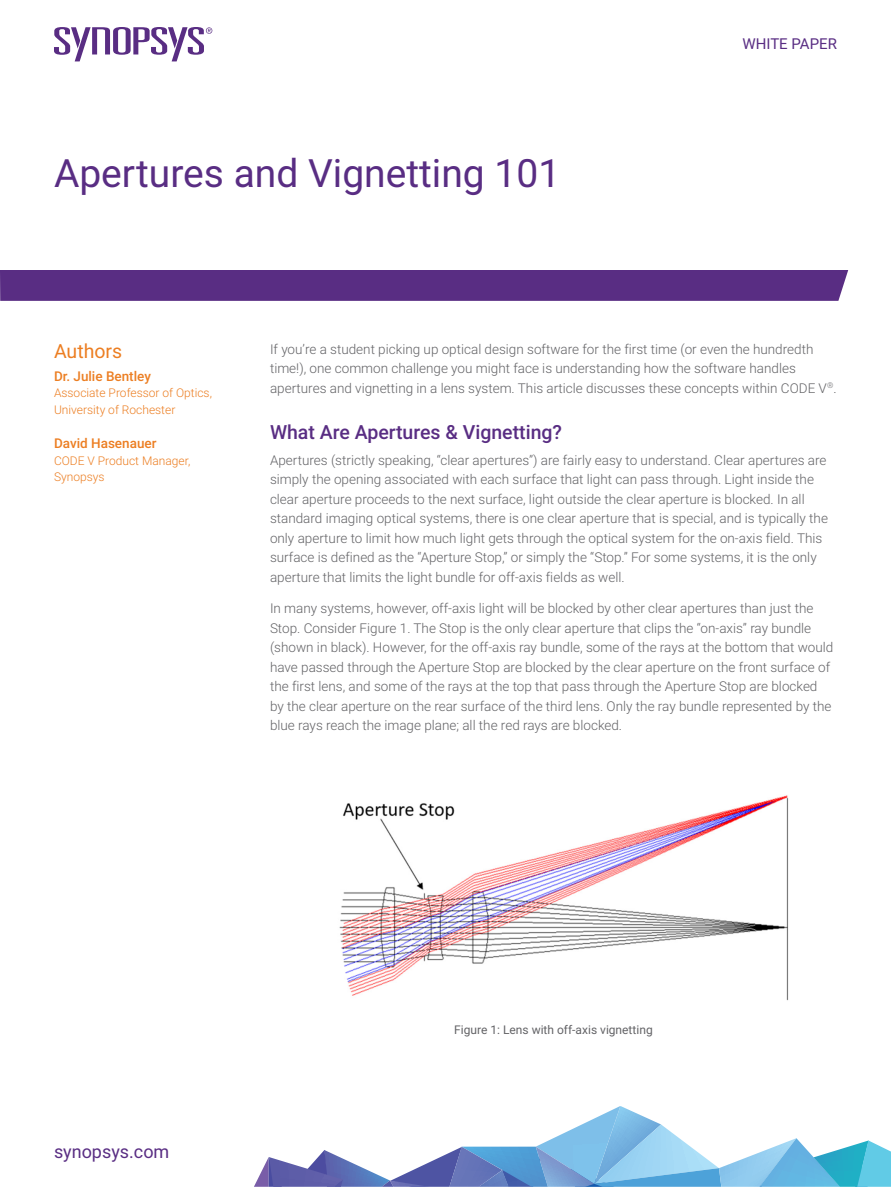
<style>
.page{position:relative;width:891px;height:1188px;background:#fff}
.page>*{position:absolute;margin:0;border:0;box-sizing:border-box;transform-origin:0 0}
.t1{font:39px "Roboto";color:#592d83}
.HEADING_1{font:500 19.5px "Roboto";color:#592d83}
.HEADING_1__AUTHOR{font:19.5px "Roboto";color:#ec7e22}
.t2{font:18px "Roboto";color:#592d83}
.t3{font:15px "Roboto";color:#592d83}
.BODY_COPY{font:300 13.5px/19.5px "Roboto";color:#636366}
.AUTHOR_TITLE{font:500 13.5px "Roboto";color:#ec7e22}
.AUTHOR_TITLE-2{font:300 12px/16.5px "Roboto";color:#ec7e22}
.FIGURE_CAPTION{font:12px "Roboto";color:#636366}
</style>
<div class="page">
<svg style="left:54px;top:27px;width:159px;height:35px"></svg>
<div style="left:0;top:270px;width:848px;height:31px;background:#592d83"></div>
<svg style="left:254px;top:1106px;width:637px;height:81px"></svg>
<img style="left:339px;top:795px;width:450px;height:206px">
<p class="t1" style="left:54px;top:146px;width:508px">Apertures and Vignetting 101</p>
<p class="t3" style="left:742px;top:33px;width:96px">WHITE PAPER</p>
<p class="HEADING_1__AUTHOR" style="left:54px;top:337px;width:70px">Authors</p>
<p class="AUTHOR_TITLE" style="left:54px;top:366px;width:98px">Dr. Julie Bentley</p>
<p class="AUTHOR_TITLE-2" style="left:54px;top:384px;width:159px">Associate Professor of Optics,<br>University of Rochester</p>
<p class="AUTHOR_TITLE" style="left:54px;top:434px;width:104px">David Hasenauer</p>
<p class="AUTHOR_TITLE-2" style="left:54px;top:452px;width:138px">CODE V Product Manager,<br>Synopsys</p>
<p class="BODY_COPY" style="left:270px;top:339px;width:568px">If you’re a student picking up optical design software for the first time (or even the hundredth time!), one common challenge you might face is understanding how the software handles apertures and vignetting in a lens system. This article discusses these concepts within CODE V<sup>®</sup>.</p>
<p class="HEADING_1" style="left:270px;top:418px;width:294px">What Are Apertures &amp; Vignetting?</p>
<p class="BODY_COPY" style="left:270px;top:450px;width:559px">Apertures (strictly speaking, “clear apertures”) are fairly easy to understand. Clear apertures are simply the opening associated with each surface that light can pass through. Light inside the clear aperture proceeds to the next surface, light outside the clear aperture is blocked. In all standard imaging optical systems, there is one clear aperture that is special, and is typically the only aperture to limit how much light gets through the optical system for the on-axis field. This surface is defined as the “Aperture Stop,” or simply the “Stop.” For some systems, it is the only aperture that limits the light bundle for off-axis fields as well.</p>
<p class="BODY_COPY" style="left:270px;top:598px;width:565px">In many systems, however, off-axis light will be blocked by other clear apertures than just the Stop. Consider Figure 1. The Stop is the only clear aperture that clips the “on-axis” ray bundle (shown in black). However, for the off-axis ray bundle, some of the rays at the bottom that would have passed through the Aperture Stop are blocked by the clear aperture on the front surface of the first lens, and some of the rays at the top that pass through the Aperture Stop are blocked by the clear aperture on the rear surface of the third lens. Only the ray bundle represented by the blue rays reach the image plane; all the red rays are blocked.</p>
<h3 class="t2" style="left:54px;top:1139px;width:117px">synopsys.com</h3>
<p class="FIGURE_CAPTION" style="left:454px;top:1022px;width:200px">Figure 1: Lens with off-axis vignetting</p>
</div>
